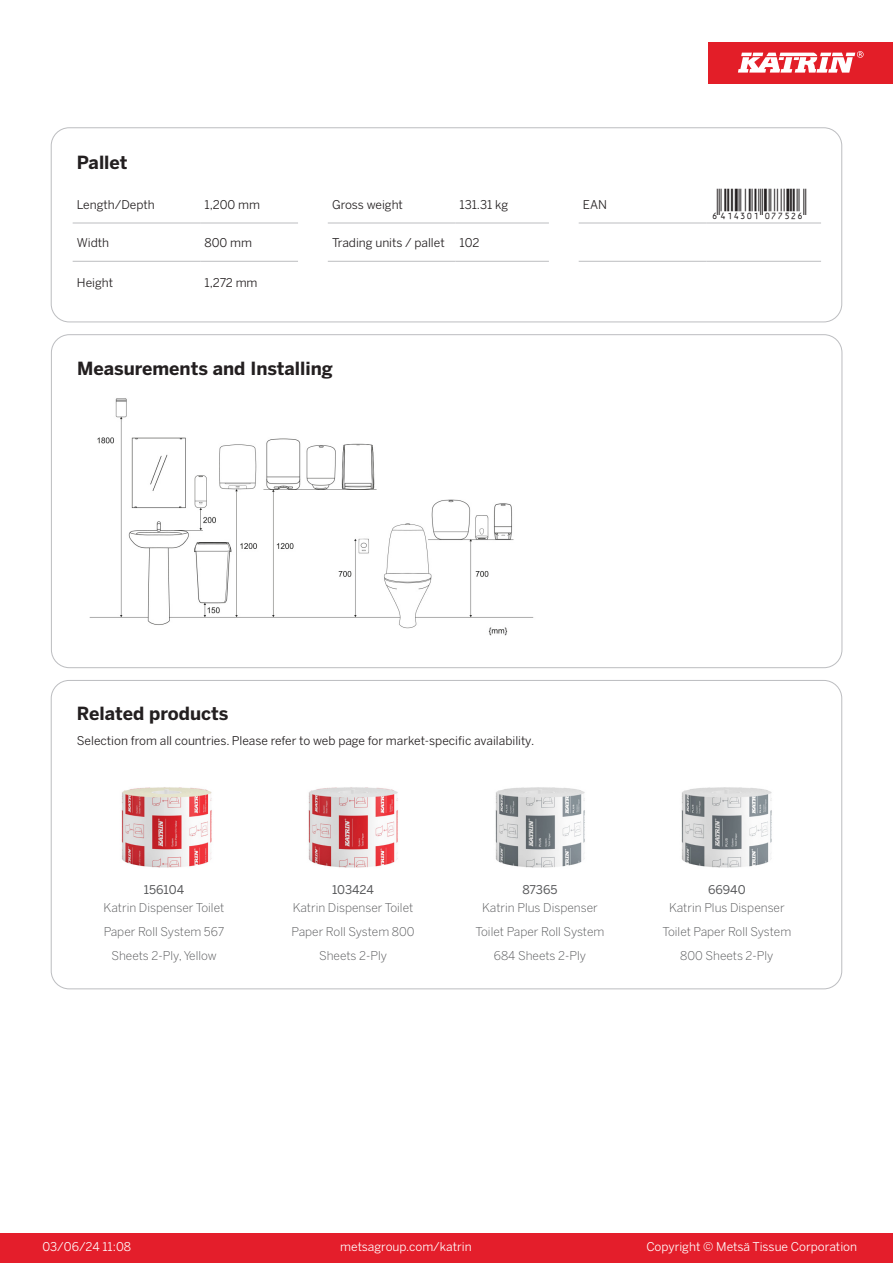
<style>
.page{position:relative;width:893px;height:1263px;background:#fff}
.page>*{position:absolute;margin:0;border:0;box-sizing:border-box;transform-origin:0 0}
.T_EAN{font:30px "Viisas EAN Matala";color:#231f20}
.T_TableHeader{font:700 18px "Benton Sans";color:#231f20}
.T_RelatedName{font:300 12px/24px "Benton Sans";color:#57585a;text-align:center}
.T_TableBody{font:12px "Benton Sans";color:#231f20}
.t1{font:12px "Benton Sans";color:#fff}
.T_RelatedCode{font:12px "Benton Sans";color:#57585a}
</style>
<div class="page">
<div style="left:0;top:1233px;width:893px;height:30px;background:#e41e2b"></div>
<div style="left:708px;top:43px;width:185px;height:41px;background:#e31e28"></div>
<svg style="left:738px;top:51px;width:126px;height:22px"></svg>
<hr style="left:73px;top:223px;width:127px;height:1px;background:#bcbdc0">
<hr style="left:200px;top:223px;width:98px;height:1px;background:#bcbdc0">
<hr style="left:328px;top:223px;width:127px;height:1px;background:#bcbdc0">
<hr style="left:455px;top:223px;width:94px;height:1px;background:#bcbdc0">
<hr style="left:579px;top:223px;width:127px;height:1px;background:#bcbdc0">
<hr style="left:706px;top:223px;width:115px;height:1px;background:#bcbdc0">
<hr style="left:73px;top:261px;width:127px;height:1px;background:#bcbdc0">
<hr style="left:200px;top:261px;width:98px;height:1px;background:#bcbdc0">
<hr style="left:328px;top:261px;width:127px;height:1px;background:#bcbdc0">
<hr style="left:455px;top:261px;width:94px;height:1px;background:#bcbdc0">
<hr style="left:579px;top:261px;width:127px;height:1px;background:#bcbdc0">
<hr style="left:706px;top:261px;width:115px;height:1px;background:#bcbdc0">
<div style="left:51px;top:128px;width:791px;height:194px;border:1px solid #bcbdc0;border-radius:18px"></div>
<img style="left:89px;top:398px;width:445px;height:238px">
<img style="left:121px;top:787px;width:91px;height:81px">
<img style="left:308px;top:787px;width:90px;height:81px">
<img style="left:495px;top:787px;width:90px;height:81px">
<img style="left:681px;top:787px;width:91px;height:81px">
<p class="T_TableHeader" style="left:77px;top:151px;width:52px">Pallet</p>
<p class="T_TableBody" style="left:77px;top:197px;width:79px">Length/Depth</p>
<p class="T_TableBody" style="left:204px;top:197px;width:57px">1,200 mm</p>
<p class="T_TableBody" style="left:332px;top:197px;width:72px">Gross weight</p>
<p class="T_TableBody" style="left:460px;top:197px;width:50px">131.31 kg</p>
<p class="T_TableBody" style="left:583px;top:197px;width:26px">EAN</p>
<p class="T_EAN" style="left:710px;top:188px;width:97px">*6414301077526*</p>
<p class="T_TableBody" style="left:77px;top:235px;width:34px">Width</p>
<p class="T_TableBody" style="left:204px;top:235px;width:49px">800 mm</p>
<p class="T_TableBody" style="left:332px;top:235px;width:114px">Trading units / pallet</p>
<p class="T_TableBody" style="left:460px;top:235px;width:21px">102</p>
<p class="T_TableBody" style="left:77px;top:276px;width:38px">Height</p>
<p class="T_TableBody" style="left:204px;top:276px;width:55px">1,272 mm</p>
<p class="T_TableHeader" style="left:77px;top:357px;width:257px">Measurements and Installing</p>
<p class="T_TableHeader" style="left:77px;top:702px;width:153px">Related products</p>
<p class="T_TableBody" style="left:77px;top:734px;width:459px">Selection from all countries. Please refer to web page for market-specific availability.</p>
<p class="T_RelatedCode" style="left:144px;top:882px;width:42px">156104</p>
<p class="T_RelatedCode" style="left:332px;top:882px;width:43px">103424</p>
<p class="T_RelatedCode" style="left:522px;top:882px;width:37px">87365</p>
<p class="T_RelatedCode" style="left:708px;top:882px;width:39px">66940</p>
<p class="T_RelatedName" style="left:104px;top:896px;width:122px">Katrin Dispenser Toilet<br>Paper Roll System 567<br>Sheets 2-Ply, Yellow</p>
<p class="T_RelatedName" style="left:292px;top:896px;width:124px">Katrin Dispenser Toilet<br>Paper Roll System 800<br>Sheets 2-Ply</p>
<p class="T_RelatedName" style="left:475px;top:896px;width:130px">Katrin Plus Dispenser<br>Toilet Paper Roll System<br>684 Sheets 2-Ply</p>
<p class="T_RelatedName" style="left:662px;top:896px;width:130px">Katrin Plus Dispenser<br>Toilet Paper Roll System<br>800 Sheets 2-Ply</p>
<p class="t1" style="left:43px;top:1239px;width:90px">03/06/24 11:08</p>
<p class="t1" style="left:340px;top:1239px;width:133px">metsagroup.com/katrin</p>
<p class="t1" style="left:646px;top:1239px;width:212px">Copyright © Metsä Tissue Corporation</p>
</div>
